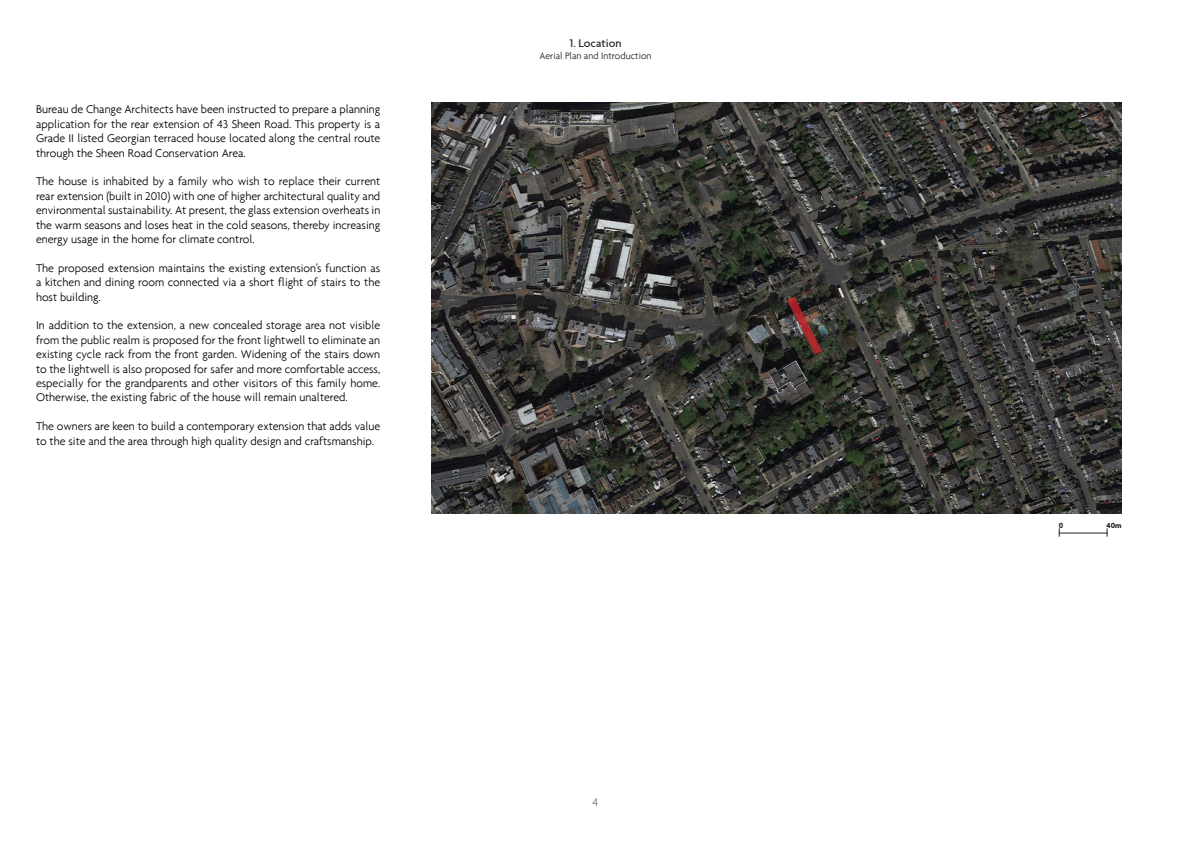
<style>
.page{position:relative;width:1191px;height:842px;background:#fff}
.page>*{position:absolute;margin:0;border:0;box-sizing:border-box;transform-origin:0 0}
.t1{font:300 12px/14.4px "Agenda";color:#000;text-align:justify}
.t2{font:500 12px "Agenda";color:#231f20}
.t3{font:300 12px "Agenda";color:#6c6d70}
.t4{font:300 10px "Agenda";color:#231f20}
.t5{font:700 8px "Agenda";color:#231f20}
</style>
<div class="page">
<img style="left:431px;top:103px;width:690px;height:410px">
<hr style="left:1058px;top:532px;width:49px;height:1px;background:#231f20">
<svg style="left:787px;top:297px;width:35px;height:58px;background:#543532"></svg>
<p class="t1" style="left:36px;top:102px;width:346px">Bureau de Change Architects have been instructed to prepare a planning application for the rear extension of 43 Sheen Road. This property is a Grade II listed Georgian terraced house located along the central route through the Sheen Road Conservation Area.</p>
<p class="t1" style="left:36px;top:174px;width:346px">The house is inhabited by a family who wish to replace their current rear extension (built in 2010) with one of higher architectural quality and environmental sustainability. At present, the glass extension overheats in the warm seasons and loses heat in the cold seasons, thereby increasing energy usage in the home for climate control.</p>
<p class="t1" style="left:36px;top:261px;width:346px">The proposed extension maintains the existing extension’s function as a kitchen and dining room connected via a short flight of stairs to the host building.</p>
<p class="t1" style="left:36px;top:318px;width:346px">In addition to the extension, a new concealed storage area not visible from the public realm is proposed for the front lightwell to eliminate an existing cycle rack from the front garden. Widening of the stairs down to the lightwell is also proposed for safer and more comfortable access, especially for the grandparents and other visitors of this family home.<br>Otherwise, the existing fabric of the house will remain unaltered.</p>
<p class="t1" style="left:36px;top:419px;width:346px">The owners are keen to build a contemporary extension that adds value to the site and the area through high quality design and craftsmanship.</p>
<p class="t2" style="left:569px;top:36px;width:53px">1. Location</p>
<p class="t4" style="left:539px;top:50px;width:114px">Aerial Plan and Introduction</p>
<p class="t3" style="left:592px;top:795px;width:7px">4</p>
<p class="t5" style="left:1058px;top:520px;width:6px">0</p>
<p class="t5" style="left:1106px;top:520px;width:17px">40m</p>
</div>
